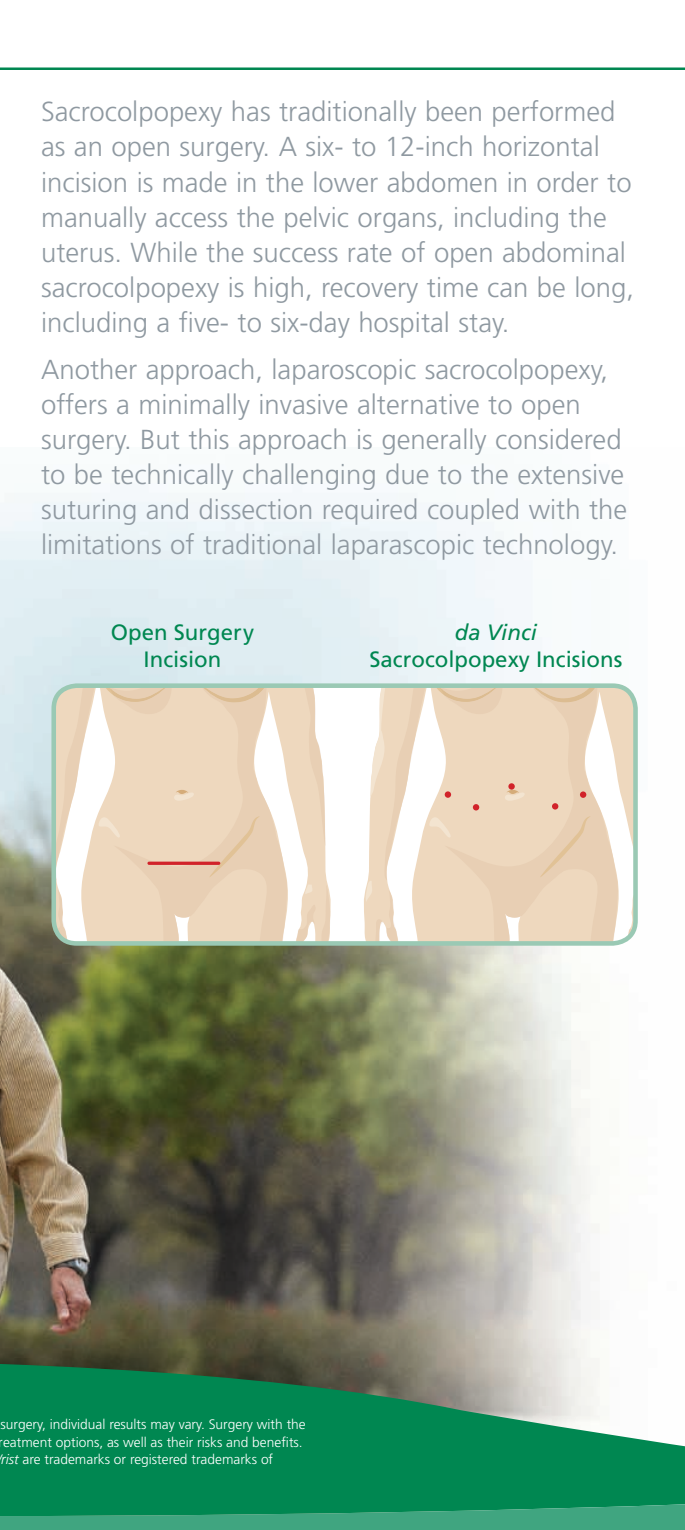
<style>
.page{position:relative;width:685px;height:1530px;background:#fff}
.page>*{position:absolute;margin:0;border:0;box-sizing:border-box;transform-origin:0 0}
.t1{font:300 27.5px/35px "Frutiger";color:#8f99a1}
.t2{font:22.25px/26.8px "Frutiger";color:#008751;text-align:center}
.t3{font:italic 22.25px "Frutiger";color:#008751}
.t4{font:300 13.75px/17.5px "Frutiger";color:#fff}
.s1{font-style:italic}
</style>
<div class="page">
<img style="left:0;top:484px;width:638px;height:843px">
<svg style="left:0;top:1327px;width:590px;height:11px;background:#847f69"></svg>
<svg style="left:0;top:1338px;width:685px;height:192px;background:#38916a"></svg>
<div style="left:54px;top:686px;width:581px;height:257px;background:#fff;border-radius:23px"></div>
<svg style="left:287px;top:689px;width:44px;height:230px"></svg>
<svg style="left:290px;top:689px;width:35px;height:159px"></svg>
<svg style="left:296px;top:884px;width:34px;height:56px"></svg>
<svg style="left:364px;top:689px;width:262px;height:251px"></svg>
<svg style="left:626px;top:927px;width:9px;height:16px"></svg>
<svg style="left:621px;top:686px;width:14px;height:162px"></svg>
<svg style="left:365px;top:689px;width:250px;height:251px"></svg>
<div style="left:473px;top:804px;width:6px;height:7px;background:#d1232a;border-radius:50%"></div>
<div style="left:552px;top:803px;width:6px;height:7px;background:#d1232a;border-radius:50%"></div>
<div style="left:508px;top:783px;width:6px;height:7px;background:#d1232a;border-radius:50%"></div>
<div style="left:444px;top:791px;width:7px;height:7px;background:#d1232a;border-radius:50%"></div>
<div style="left:580px;top:791px;width:6px;height:7px;background:#d1232a;border-radius:50%"></div>
<svg style="left:54px;top:686px;width:230px;height:257px"></svg>
<div style="left:51px;top:683px;width:586px;height:263px;border:5px solid #9ac9b4;border-radius:23px"></div>
<svg style="left:0;top:67px;width:685px;height:3px;background:#2a9a6d"></svg>
<p class="t1" style="left:41px;top:94px;width:594px">Sacrocolpopexy has traditionally been performed as an open surgery. A six- to 12-inch horizontal incision is made in the lower abdomen in order to manually access the pelvic organs, including the uterus. While the success rate of open abdominal sacrocolpopexy is high, recovery time can be long, including a five- to six-day hospital stay.</p>
<p class="t1" style="left:41px;top:352px;width:587px">Another approach, laparoscopic sacrocolpopexy, offers a minimally invasive alternative to open surgery. But this approach is generally considered to be technically challenging due to the extensive suturing and dissection required coupled with the limitations of traditional laparascopic technology.</p>
<p class="t2" style="left:111px;top:619px;width:145px">Open Surgery<br>Incision</p>
<p class="t3" style="left:455px;top:620px;width:84px">da Vinci</p>
<p class="t2" style="left:369px;top:646px;width:254px">Sacrocolpopexy Incisions</p>
<p class="t4" style="left:-1px;top:1416px;width:308px">surgery, individual results may vary. Surgery with the reatment options, as well as their risks and benefits. <span class="s1">rist</span> are trademarks or registered trademarks of</p>
</div>
